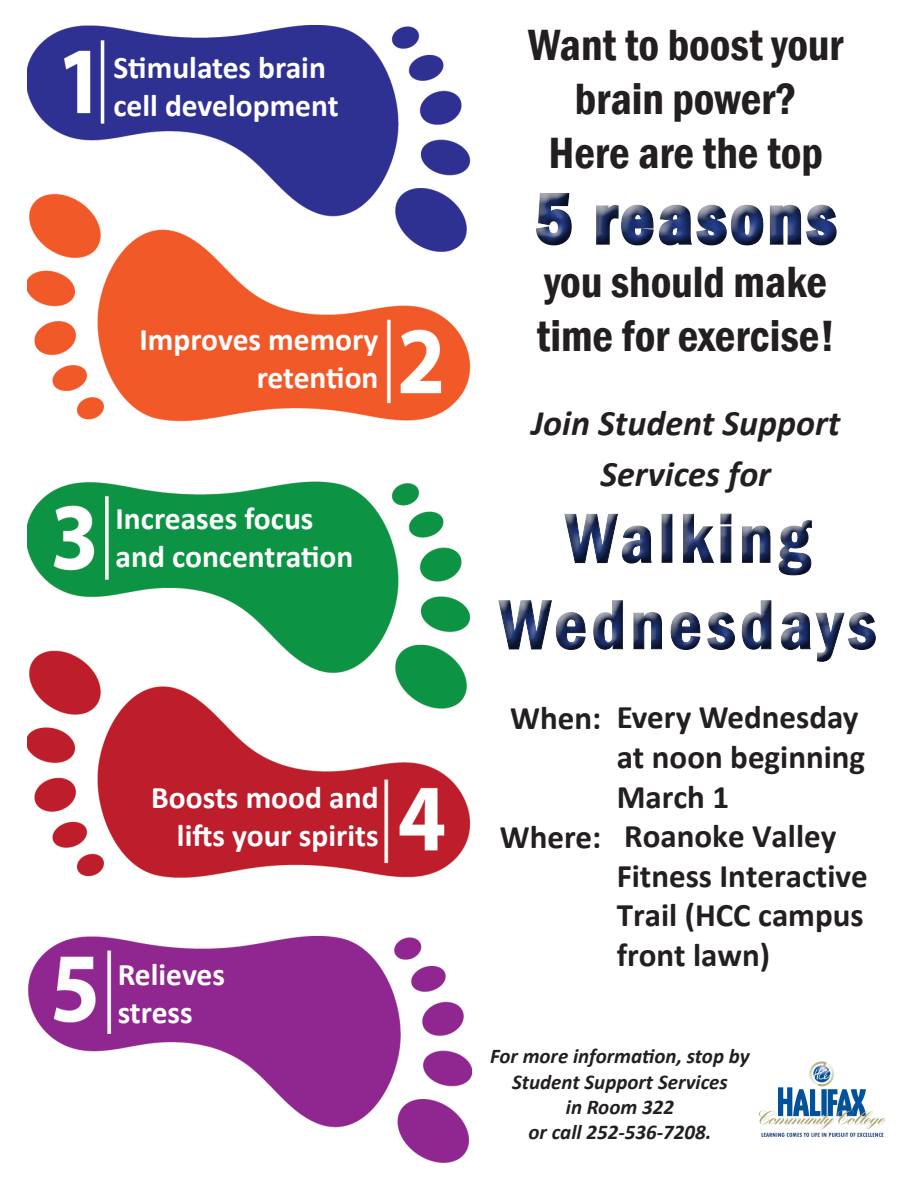
<style>
.page{position:relative;width:918px;height:1188px;background:#fff}
.page>*{position:absolute;margin:0;border:0;box-sizing:border-box;transform-origin:0 0}
.t1{font:600 condensed 72px/86.4px "Franklin Gothic";letter-spacing:.06em;color:#253f8e;text-align:center}
.t2{font:600 condensed 45px/54px "Franklin Gothic";color:#231f20;text-align:center}
.t3{font:italic 700 36px/50.4px "Calibri";color:#231f20;text-align:center}
.t4{font:700 33px/39.6px "Calibri";color:#231f20}
.t5{font:700 31.5px/37.8px "Calibri";color:#fff;text-align:right}
.t6{font:italic 700 21px "Calibri";color:#231f20}
</style>
<div class="page">
<img style="left:27px;top:26px;width:445px;height:1136px">
<div style="left:529px;top:186px;width:319px;height:71px;background:#231f20;opacity:.75"></div>
<div style="left:500px;top:507px;width:386px;height:165px;background:#231f20;opacity:.75"></div>
<img style="left:758px;top:1061px;width:127px;height:76px">
<p class="t5" style="left:113px;top:49px;width:227px;text-align:left">Stimulates brain cell development</p>
<p class="t5" style="left:140px;top:320px;width:241px">Improves memory retention</p>
<p class="t5" style="left:116px;top:500px;width:199px">Increases focus</p>
<p class="t5" style="left:116px;top:537px;width:239px">and concentration</p>
<p class="t5" style="left:151px;top:778px;width:229px">Boosts mood and lifts your spirits</p>
<p class="t5" style="left:118px;top:955px;width:109px">Relieves</p>
<p class="t5" style="left:118px;top:993px;width:76px">stress</p>
<p class="t2" style="left:528px;top:17px;width:317px">Want to boost your brain power?</p>
<p class="t2" style="left:549px;top:125px;width:276px">Here are the top</p>
<h1 class="t1" style="left:535px;top:175px;width:302px">5 reasons</h1>
<p class="t2" style="left:544px;top:255px;width:284px">you should make</p>
<p class="t2" style="left:537px;top:309px;width:300px">time for exercise!</p>
<p class="t3" style="left:531px;top:398px;width:310px">Join Student Support<br>Services for</p>
<h1 class="t1" style="left:499px;top:494px;width:379px">Walking<br>Wednesdays</h1>
<p class="t4" style="left:510px;top:698px;width:93px">When:</p>
<p class="t4" style="left:500px;top:817px;width:103px">Where:</p>
<p class="t4" style="left:617px;top:698px;width:252px">Every Wednesday at noon beginning<br>March 1<br>Roanoke Valley<br>Fitness Interactive<br>Trail (HCC campus front lawn)</p>
<p class="t6" style="left:490px;top:1043px;width:261px">For more information, stop by</p>
<p class="t6" style="left:512px;top:1068px;width:217px">Student Support Services</p>
<p class="t6" style="left:566px;top:1093px;width:110px">in Room 322</p>
<p class="t6" style="left:529px;top:1119px;width:184px">or call 252-536-7208.</p>
</div>
